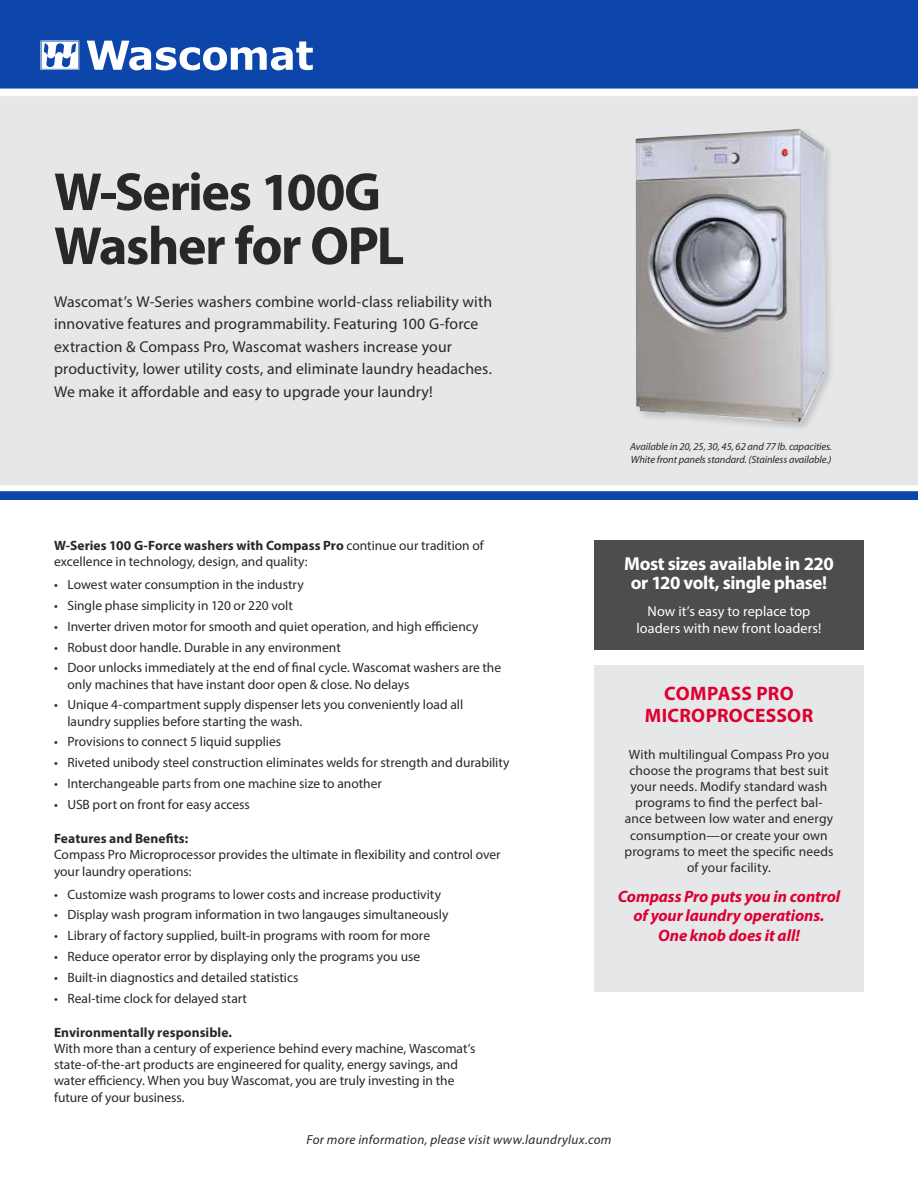
<style>
.page{position:relative;width:918px;height:1188px;background:#fff}
.page>*{position:absolute;margin:0;border:0;box-sizing:border-box;transform-origin:0 0}
.t1{font:700 54px/54px "Myriad Pro";letter-spacing:-.03em;color:#292829}
.t2{font:700 19.5px/22.5px "Myriad Pro";letter-spacing:.015em;color:#dd0031;text-align:center}
.t3{font:700 18.75px/19.5px "Myriad Pro";letter-spacing:-.02em;color:#fff;text-align:center}
.t4{font:italic 700 16.5px/19.5px "Myriad Pro";letter-spacing:-.005em;color:#dd0031;text-align:center}
.t5{font:15.75px/22.5px "Myriad Pro";letter-spacing:.005em;color:#292829}
.t6{font:14.25px/17.1px "Myriad Pro";letter-spacing:.005em;color:#fff;text-align:center}
.t7{font:13.5px/16.2px "Myriad Pro";color:#292829}
.t8{font:700 13.5px "Myriad Pro";letter-spacing:.005em;color:#292829}
.t9{font:italic 13.2px "Myriad Pro";letter-spacing:.025em;color:#292829}
.t10{font:italic 10.5px/12.6px "Myriad Pro";letter-spacing:-.01em;color:#292829}
.s1{font-weight:700}
</style>
<div class="page">
<div style="left:0;top:0;width:918px;height:500px;background:#0d46ab"></div>
<div style="left:0;top:94px;width:918px;height:396px;background:#e6e7e8"></div>
<div style="left:0;top:89px;width:918px;height:7px;background:#fff"></div>
<div style="left:0;top:485px;width:918px;height:6px;background:#fff"></div>
<div style="left:634px;top:127px;width:202px;height:305px;background:#000;opacity:.15"></div>
<img style="left:635px;top:128px;width:190px;height:294px">
<svg style="left:87px;top:41px;width:226px;height:29px"></svg>
<svg style="left:41px;top:41px;width:38px;height:29px"></svg>
<div style="left:594px;top:540px;width:270px;height:109px;background:#4d4d4f"></div>
<div style="left:594px;top:665px;width:270px;height:326px;background:#e6e7e8"></div>
<h1 class="t1" style="left:54px;top:163px;width:352px">W-Series 100G<br>Washer for OPL</h1>
<p class="t5" style="left:54px;top:290px;width:440px">Wascomat’s W-Series washers combine world-class reliability with innovative features and programmability. Featuring 100 G-force extraction &amp; Compass Pro, Wascomat washers increase your productivity, lower utility costs, and eliminate laundry headaches.<br>We make it affordable and easy to upgrade your laundry!</p>
<p class="t7" style="left:54px;top:537px;width:431px"><span class="s1">W-Series 100 G-Force washers with Compass Pro</span> continue our tradition of excellence in technology, design, and quality:</p>
<p class="t7" style="left:54px;top:576px;width:251px">• Lowest water consumption in the industry</p>
<p class="t7" style="left:54px;top:597px;width:240px">• Single phase simplicity in 120 or 220 volt</p>
<p class="t7" style="left:54px;top:618px;width:426px">• Inverter driven motor for smooth and quiet operation, and high efficiency</p>
<p class="t7" style="left:54px;top:639px;width:288px">• Robust door handle. Durable in any environment</p>
<p class="t7" style="left:68px;top:660px;width:435px;text-indent:-14px">• Door unlocks immediately at the end of final cycle. Wascomat washers are the only machines that have instant door open &amp; close. No delays</p>
<p class="t7" style="left:68px;top:697px;width:397px;text-indent:-14px">• Unique 4-compartment supply dispenser lets you conveniently load all laundry supplies before starting the wash.</p>
<p class="t7" style="left:54px;top:734px;width:229px">• Provisions to connect 5 liquid supplies</p>
<p class="t7" style="left:54px;top:754px;width:457px">• Riveted unibody steel construction eliminates welds for strength and durability</p>
<p class="t7" style="left:54px;top:775px;width:329px">• Interchangeable parts from one machine size to another</p>
<p class="t7" style="left:54px;top:796px;width:197px">• USB port on front for easy access</p>
<p class="t8" style="left:54px;top:830px;width:136px">Features and Benefits:</p>
<p class="t7" style="left:54px;top:847px;width:448px">Compass Pro Microprocessor provides the ultimate in flexibility and control over your laundry operations:</p>
<p class="t7" style="left:54px;top:886px;width:389px">• Customize wash programs to lower costs and increase productivity</p>
<p class="t7" style="left:54px;top:907px;width:396px">• Display wash program information in two langauges simultaneously</p>
<p class="t7" style="left:54px;top:927px;width:378px">• Library of factory supplied, built-in programs with room for more</p>
<p class="t7" style="left:54px;top:948px;width:368px">• Reduce operator error by displaying only the programs you use</p>
<p class="t7" style="left:54px;top:969px;width:246px">• Built-in diagnostics and detailed statistics</p>
<p class="t7" style="left:54px;top:990px;width:195px">• Real-time clock for delayed start</p>
<p class="t8" style="left:54px;top:1024px;width:180px">Environmentally responsible.</p>
<p class="t7" style="left:54px;top:1040px;width:423px">With more than a century of experience behind every machine, Wascomat’s state-of-the-art products are engineered for quality, energy savings, and water efficiency. When you buy Wascomat, you are truly investing in the future of your business.</p>
<p class="t10" style="left:630px;top:441px;width:203px">Available in 20, 25, 30, 45, 62 and 77 lb. capacities.<br>White front panels standard. (Stainless available.)</p>
<h3 class="t3" style="left:624px;top:553px;width:211px">Most sizes available in 220 or 120 volt, single phase!</h3>
<p class="t6" style="left:637px;top:603px;width:186px">Now it’s easy to replace top loaders with new front loaders!</p>
<h2 class="t2" style="left:645px;top:681px;width:170px">COMPASS PRO<br>MICROPROCESSOR</h2>
<p class="t7" style="left:625px;top:746px;width:210px;text-align:center">With multilingual Compass Pro you choose the programs that best suit your needs. Modify standard wash programs to find the perfect bal&shy;ance between low water and energy consumption—or create your own programs to meet the specific needs of your facility.</p>
<p class="t4" style="left:618px;top:886px;width:224px">Compass Pro puts you in control of your laundry operations.<br>One knob does it all!</p>
<p class="t9" style="left:306px;top:1132px;width:307px">For more information, please visit www.laundrylux.com</p>
</div>
